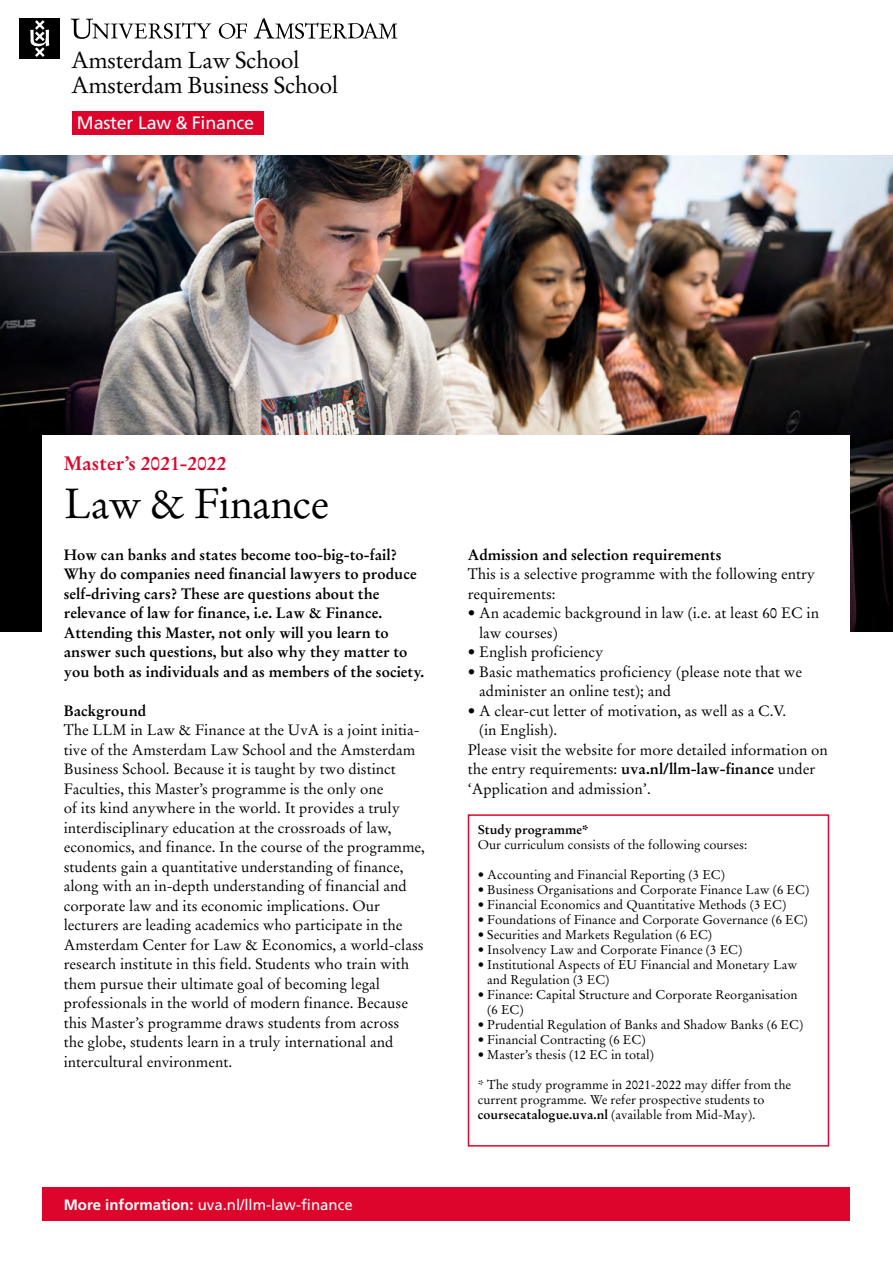
<style>
.page{position:relative;width:893px;height:1263px;background:#fff}
.page>*{position:absolute;margin:0;border:0;box-sizing:border-box;transform-origin:0 0}
.t1{font:42px "Stempel Garamond";letter-spacing:-.02em;color:#000}
.t2{font:23.1px/25.2px "Stempel Garamond";letter-spacing:-.02em;color:#000}
.t3{font:700 19.5px "Stempel Garamond";color:#dd052b}
.t4{font:18px "Frutiger CE";letter-spacing:-.015em;color:#fff}
.Tekst{font:15px/19.5px "Stempel Garamond";color:#000}
.Tekst-2{font:700 15px/19.5px "Stempel Garamond";color:#000}
.Tussenkopje{font:700 15px "Stempel Garamond";color:#000}
.Tekst-3{font:15px "Frutiger";color:#fff}
.Tekst-4{font:12.75px/15px "Stempel Garamond";color:#000}
.Tekst-5{font:700 12.75px "Stempel Garamond";color:#000}
.s1{font-weight:700}
</style>
<div class="page">
<img style="left:0;top:155px;width:893px;height:476px">
<div style="left:43px;top:436px;width:807px;height:827px;background:#fff"></div>
<div style="left:43px;top:1187px;width:807px;height:33px;background:#dd052b"></div>
<div style="left:468px;top:814px;width:361px;height:332px;border:2px solid #dd052b"></div>
<div style="left:19px;top:18px;width:41px;height:41px;background:#000"></div>
<svg style="left:30px;top:20px;width:19px;height:37px"></svg>
<svg style="left:219px;top:23px;width:28px;height:16px"></svg>
<svg style="left:71px;top:19px;width:140px;height:20px"></svg>
<svg style="left:254px;top:18px;width:143px;height:21px"></svg>
<div style="left:72px;top:111px;width:192px;height:24px;background:#dd042b"></div>
<p class="t2" style="left:71px;top:47px;width:269px">Amsterdam Law School<br>Amsterdam Business School</p>
<p class="t4" style="left:77px;top:112px;width:179px">Master Law &amp; Finance</p>
<p class="t3" style="left:64px;top:451px;width:164px">Master’s 2021-2022</p>
<p class="t1" style="left:64px;top:478px;width:267px">Law &amp; Finance</p>
<p class="Tekst-2" style="left:64px;top:545px;width:362px">How can banks and states become too-big-to-fail?<br>Why do companies need financial lawyers to produce self-driving cars? These are questions about the relevance of law for finance, i.e. Law &amp; Finance.<br>Attending this Master, not only will you learn to answer such questions, but also why they matter to you both as individuals and as members of the society.</p>
<p class="Tussenkopje" style="left:64px;top:701px;width:84px">Background</p>
<p class="Tekst" style="left:64px;top:720px;width:363px">The LLM in Law &amp; Finance at the UvA is a joint initia&shy;tive of the Amsterdam Law School and the Amsterdam Business School. Because it is taught by two distinct Faculties, this Master’s programme is the only one<br>of its kind anywhere in the world. It provides a truly interdisciplinary education at the crossroads of law, economics, and finance. In the course of the programme, students gain a quantitative understanding of finance, along with an in-depth understanding of financial and corporate law and its economic implications. Our lecturers are leading academics who participate in the Amsterdam Center for Law &amp; Economics, a world-class research institute in this field. Students who train with them pursue their ultimate goal of becoming legal professionals in the world of modern finance. Because this Master’s programme draws students from across<br>the globe, students learn in a truly international and intercultural environment.</p>
<p class="Tekst-3" style="left:64px;top:1195px;width:290px"><span class="s1">More information:</span> uva.nl/llm-law-finance</p>
<p class="Tussenkopje" style="left:468px;top:545px;width:255px">Admission and selection requirements</p>
<p class="Tekst" style="left:468px;top:564px;width:349px">This is a selective programme with the following entry requirements:</p>
<p class="Tekst" style="left:479px;top:603px;width:342px;text-indent:-11px">• An academic background in law (i.e. at least 60 EC in law courses)</p>
<p class="Tekst" style="left:468px;top:642px;width:137px">• English proficiency</p>
<p class="Tekst" style="left:479px;top:662px;width:325px;text-indent:-11px">• Basic mathematics proficiency (please note that we administer an online test); and</p>
<p class="Tekst" style="left:479px;top:701px;width:309px;text-indent:-11px">• A clear-cut letter of motivation, as well as a C.V. (in English).</p>
<p class="Tekst" style="left:468px;top:740px;width:361px">Please visit the website for more detailed information on the entry requirements: <span class="s1">uva.nl/llm-law-finance</span> under ‘Application and admission’.</p>
<p class="Tekst-5" style="left:478px;top:822px;width:112px">Study programme*</p>
<p class="Tekst-4" style="left:478px;top:837px;width:271px">Our curriculum consists of the following courses:</p>
<p class="Tekst-4" style="left:478px;top:867px;width:249px">• Accounting and Financial Reporting (3 EC)</p>
<p class="Tekst-4" style="left:478px;top:882px;width:333px">• Business Organisations and Corporate Finance Law (6 EC)</p>
<p class="Tekst-4" style="left:478px;top:897px;width:310px">• Financial Economics and Quantitative Methods (3 EC)</p>
<p class="Tekst-4" style="left:478px;top:912px;width:332px">• Foundations of Finance and Corporate Governance (6 EC)</p>
<p class="Tekst-4" style="left:478px;top:927px;width:236px">• Securities and Markets Regulation (6 EC)</p>
<p class="Tekst-4" style="left:478px;top:942px;width:266px">• Insolvency Law and Corporate Finance (3 EC)</p>
<p class="Tekst-4" style="left:487px;top:957px;width:311px;text-indent:-10px">• Institutional Aspects of EU Financial and Monetary Law and Regulation (3 EC)</p>
<p class="Tekst-4" style="left:487px;top:987px;width:312px;text-indent:-10px">• Finance: Capital Structure and Corporate Reorganisation (6 EC)</p>
<p class="Tekst-4" style="left:478px;top:1017px;width:327px">• Prudential Regulation of Banks and Shadow Banks (6 EC)</p>
<p class="Tekst-4" style="left:478px;top:1032px;width:169px">• Financial Contracting (6 EC)</p>
<p class="Tekst-4" style="left:478px;top:1047px;width:178px">• Master’s thesis (12 EC in total)</p>
<p class="Tekst-4" style="left:478px;top:1077px;width:315px">* The study programme in 2021-2022 may differ from the current programme. We refer prospective students to <span class="s1">coursecatalogue.uva.nl</span> (available from Mid-May).</p>
</div>
